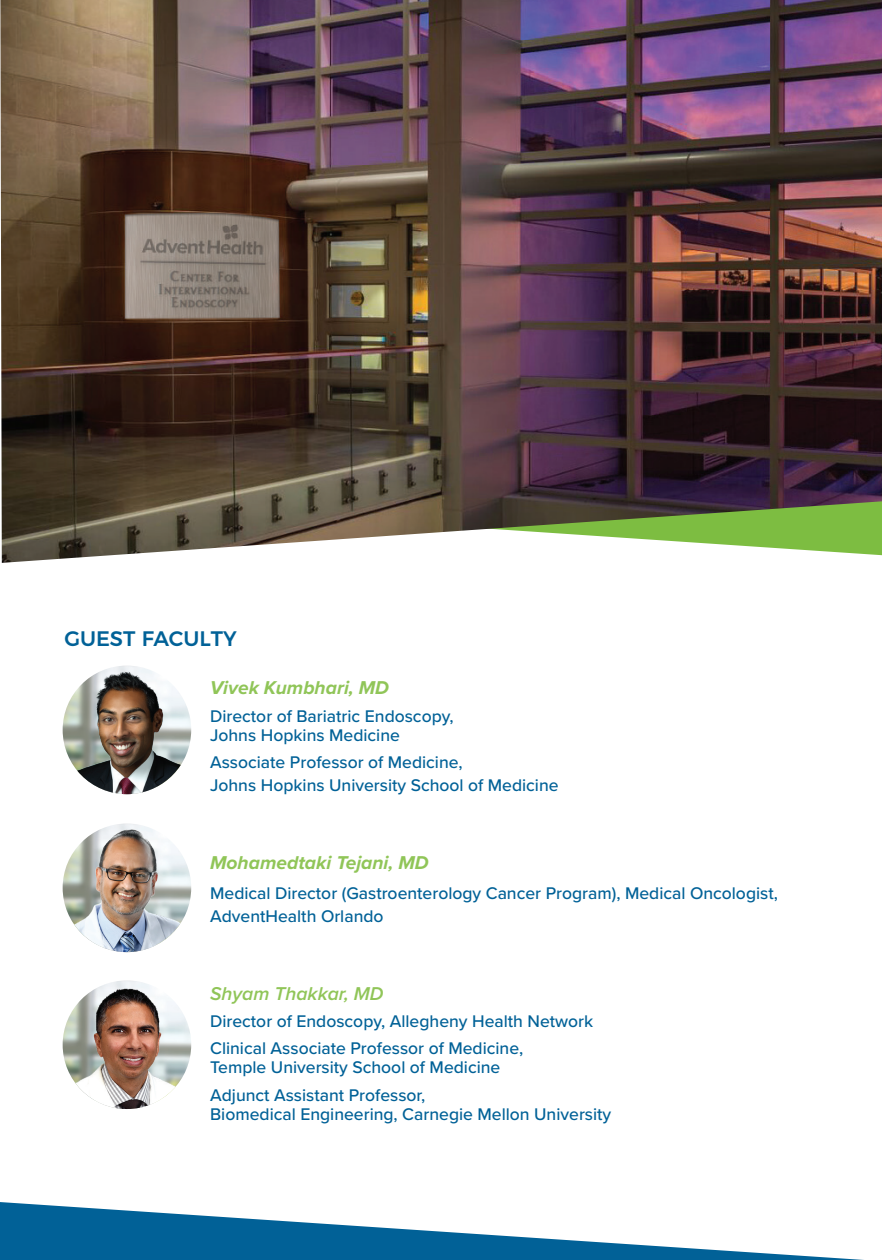
<style>
.page{position:relative;width:882px;height:1260px;background:#fff}
.page>*{position:absolute;margin:0;border:0;box-sizing:border-box;transform-origin:0 0}
.t1{font:500 21px "Montserrat";color:#016197}
.t2{font:italic 700 19.25px "Proxima Nova";color:#90c558}
.t3{font:italic 600 19.25px "Proxima Nova";color:#90c558}
.t4{font:500 17.5px/22.8px "Proxima Nova";color:#016197}
</style>
<div class="page">
<img style="left:0;top:0;width:882px;height:563px">
<img style="left:63px;top:665px;width:128px;height:129px">
<img style="left:63px;top:823px;width:128px;height:129px;border-radius:64px">
<img style="left:63px;top:980px;width:128px;height:128px;border-radius:64px">
<svg style="left:0;top:1202px;width:849px;height:57px"></svg>
<p class="t1" style="left:64px;top:622px;width:174px">GUEST FACULTY</p>
<p class="t2" style="left:210px;top:673px;width:180px">Vivek Kumbhari, MD</p>
<p class="t4" style="left:210px;top:705px;width:245px;line-height:19.2px">Director of Bariatric Endoscopy,<br>Johns Hopkins Medicine</p>
<p class="t4" style="left:210px;top:750px;width:350px">Associate Professor of Medicine,<br>Johns Hopkins University School of Medicine</p>
<p class="t2" style="left:210px;top:847px;width:220px">Mohamedtaki Tejani, MD</p>
<p class="t4" style="left:210px;top:881px;width:569px">Medical Director (Gastroenterology Cancer Program), Medical Oncologist,<br>AdventHealth Orlando</p>
<p class="t3" style="left:210px;top:979px;width:175px">Shyam Thakkar, MD</p>
<p class="t4" style="left:210px;top:1006px;width:385px;line-height:27.1px">Director of Endoscopy, Allegheny Health Network<br>Clinical Associate Professor of Medicine,</p>
<p class="t4" style="left:210px;top:1053px;width:292px;line-height:27.1px">Temple University School of Medicine<br>Adjunct Assistant Professor,</p>
<p class="t4" style="left:210px;top:1101px;width:402px">Biomedical Engineering, Carnegie Mellon University</p>
</div>
